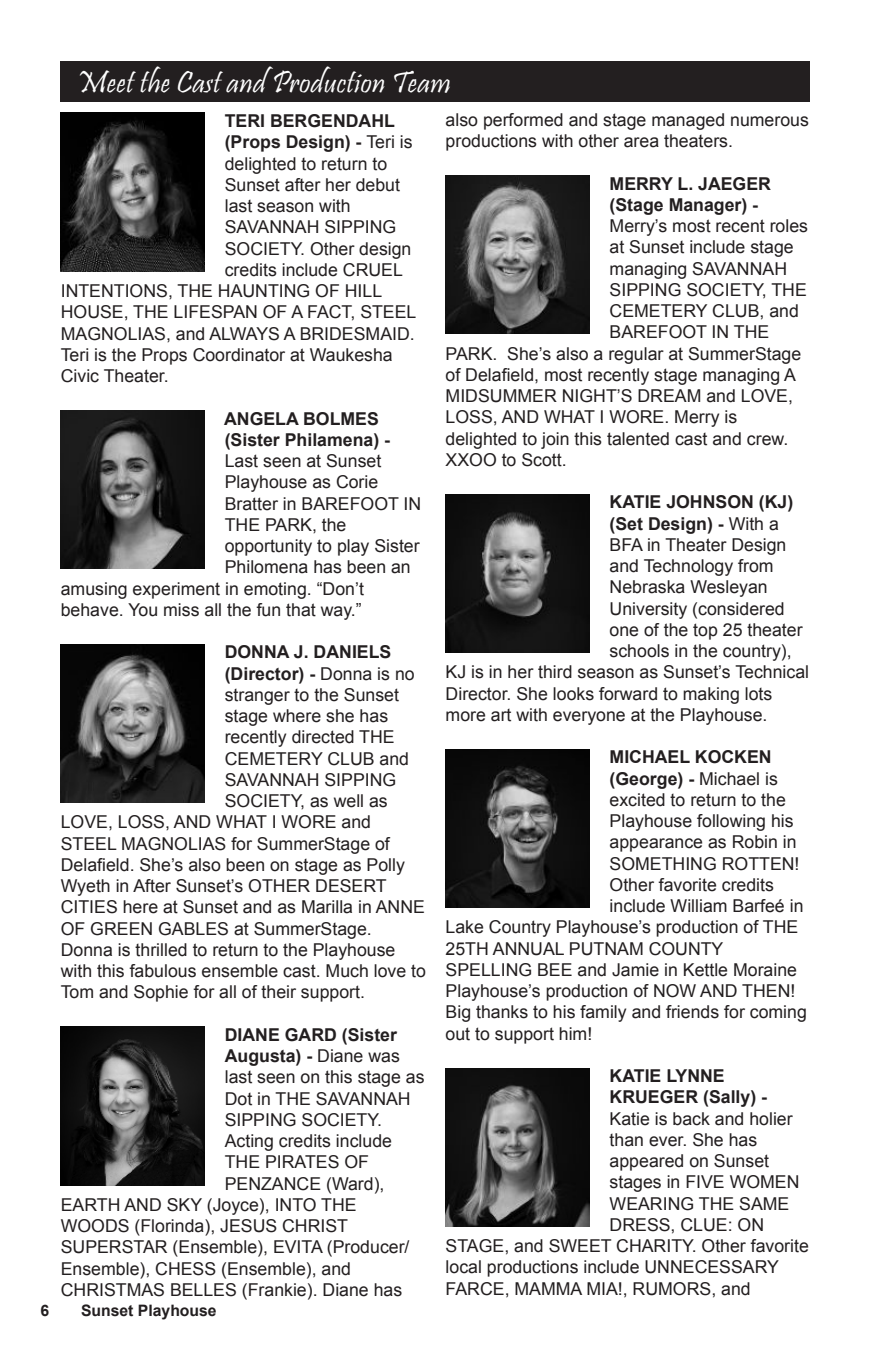
<style>
.page{position:relative;width:871px;height:1357px;background:#fff}
.page>*{position:absolute;margin:0;border:0;box-sizing:border-box;transform-origin:0 0}
.t1{font:31.5px "Pristina";letter-spacing:.015em;color:#fff}
.t2{font:17.78px/21.2px "Arial";color:#231f20}
.t3{font:700 17.78px/21.2px "Arial";color:#231f20}
.t4{font:700 15.75px "Arial";color:#231f20}
.s1{font-weight:400}
</style>
<div class="page">
<img style="left:61px;top:113px;width:143px;height:158px">
<img style="left:61px;top:410px;width:143px;height:159px">
<img style="left:61px;top:644px;width:143px;height:158px">
<img style="left:61px;top:1027px;width:143px;height:158px">
<img style="left:446px;top:175px;width:143px;height:159px">
<img style="left:446px;top:494px;width:143px;height:158px">
<img style="left:446px;top:749px;width:143px;height:158px">
<img style="left:446px;top:1068px;width:143px;height:158px">
<div style="left:61px;top:61px;width:749px;height:41px;background:#231f20"></div>
<h1 class="t1" style="left:77px;top:66px;width:375px">Meet the Cast and Production Team</h1>
<p class="t3" style="left:225px;top:111px;width:172px">TERI BERGENDAHL</p>
<p class="t3" style="left:225px;top:133px;width:189px">(Props Design) - <span class="s1">Teri is</span></p>
<p class="t2" style="left:225px;top:154px;width:164px">delighted to return to</p>
<p class="t2" style="left:225px;top:175px;width:177px">Sunset after her debut</p>
<p class="t2" style="left:225px;top:196px;width:127px">last season with</p>
<p class="t2" style="left:225px;top:218px;width:173px">SAVANNAH SIPPING</p>
<p class="t2" style="left:225px;top:238px;width:188px">SOCIETY. Other design</p>
<p class="t2" style="left:225px;top:259px;width:180px">credits include CRUEL</p>
<p class="t2" style="left:61px;top:280px;width:323px">INTENTIONS, THE HAUNTING OF HILL</p>
<p class="t2" style="left:61px;top:302px;width:357px">HOUSE, THE LIFESPAN OF A FACT, STEEL</p>
<p class="t2" style="left:61px;top:323px;width:355px">MAGNOLIAS, and ALWAYS A BRIDESMAID.</p>
<p class="t2" style="left:61px;top:345px;width:333px">Teri is the Props Coordinator at Waukesha</p>
<p class="t2" style="left:61px;top:366px;width:109px">Civic Theater.</p>
<p class="t3" style="left:224px;top:409px;width:167px">ANGELA BOLMES (Sister Philamena) -</p>
<p class="t2" style="left:225px;top:451px;width:158px">Last seen at Sunset</p>
<p class="t2" style="left:225px;top:473px;width:155px">Playhouse as Corie</p>
<p class="t2" style="left:225px;top:493px;width:198px">Bratter in BAREFOOT IN</p>
<p class="t2" style="left:225px;top:514px;width:123px">THE PARK, the</p>
<p class="t2" style="left:225px;top:536px;width:196px">opportunity to play Sister</p>
<p class="t2" style="left:225px;top:558px;width:188px">Philomena has been an</p>
<p class="t2" style="left:61px;top:579px;width:305px">amusing experiment in emoting. “Don’t</p>
<p class="t2" style="left:61px;top:600px;width:302px">behave. You miss all the fun that way.”</p>
<p class="t3" style="left:225px;top:643px;width:168px">DONNA J. DANIELS</p>
<p class="t3" style="left:225px;top:664px;width:191px">(Director) - <span class="s1">Donna is no</span></p>
<p class="t2" style="left:225px;top:685px;width:176px">stranger to the Sunset</p>
<p class="t2" style="left:225px;top:706px;width:165px">stage where she has</p>
<p class="t2" style="left:225px;top:727px;width:171px">recently directed THE</p>
<p class="t2" style="left:225px;top:748px;width:186px">CEMETERY CLUB and</p>
<p class="t2" style="left:225px;top:770px;width:173px">SAVANNAH SIPPING</p>
<p class="t2" style="left:225px;top:790px;width:165px">SOCIETY, as well as</p>
<p class="t2" style="left:61px;top:812px;width:312px">LOVE, LOSS, AND WHAT I WORE and</p>
<p class="t2" style="left:61px;top:833px;width:331px">STEEL MAGNOLIAS for SummerStage of</p>
<p class="t2" style="left:61px;top:854px;width:346px">Delafield. She’s also been on stage as Polly</p>
<p class="t2" style="left:61px;top:875px;width:327px">Wyeth in After Sunset’s OTHER DESERT</p>
<p class="t2" style="left:61px;top:897px;width:366px">CITIES here at Sunset and as Marilla in ANNE</p>
<p class="t2" style="left:61px;top:918px;width:312px">OF GREEN GABLES at SummerStage.</p>
<p class="t2" style="left:61px;top:940px;width:336px">Donna is thrilled to return to the Playhouse</p>
<p class="t2" style="left:61px;top:961px;width:367px">with this fabulous ensemble cast. Much love to</p>
<p class="t2" style="left:61px;top:983px;width:306px">Tom and Sophie for all of their support.</p>
<p class="t3" style="left:225px;top:1025px;width:174px">DIANE GARD (Sister</p>
<p class="t3" style="left:225px;top:1046px;width:177px">Augusta) - <span class="s1">Diane was</span></p>
<p class="t2" style="left:225px;top:1068px;width:201px">last seen on this stage as</p>
<p class="t2" style="left:225px;top:1088px;width:187px">Dot in THE SAVANNAH</p>
<p class="t2" style="left:225px;top:1109px;width:159px">SIPPING SOCIETY.</p>
<p class="t2" style="left:225px;top:1131px;width:169px">Acting credits include</p>
<p class="t2" style="left:225px;top:1152px;width:146px">THE PIRATES OF</p>
<p class="t2" style="left:225px;top:1173px;width:161px">PENZANCE (Ward),</p>
<p class="t2" style="left:61px;top:1194px;width:297px">EARTH AND SKY (Joyce), INTO THE</p>
<p class="t2" style="left:61px;top:1215px;width:289px">WOODS (Florinda), JESUS CHRIST</p>
<p class="t2" style="left:61px;top:1237px;width:350px">SUPERSTAR (Ensemble), EVITA (Producer/</p>
<p class="t2" style="left:61px;top:1258px;width:292px">Ensemble), CHESS (Ensemble), and</p>
<p class="t2" style="left:61px;top:1279px;width:343px">CHRISTMAS BELLES (Frankie). Diane has</p>
<p class="t4" style="left:40px;top:1304px;width:10px">6</p>
<p class="t4" style="left:81px;top:1305px;width:137px">Sunset Playhouse</p>
<p class="t2" style="left:446px;top:110px;width:365px">also performed and stage managed numerous productions with other area theaters.</p>
<p class="t3" style="left:609px;top:174px;width:163px">MERRY L. JAEGER (Stage Manager) -</p>
<p class="t2" style="left:609px;top:216px;width:200px">Merry’s most recent roles</p>
<p class="t2" style="left:609px;top:238px;width:186px">at Sunset include stage</p>
<p class="t2" style="left:609px;top:259px;width:179px">managing SAVANNAH</p>
<p class="t2" style="left:609px;top:279px;width:199px">SIPPING SOCIETY, THE</p>
<p class="t2" style="left:609px;top:300px;width:191px">CEMETERY CLUB, and</p>
<p class="t2" style="left:609px;top:322px;width:161px">BAREFOOT IN THE</p>
<p class="t2" style="left:445px;top:344px;width:357px">PARK. She’s also a regular at SummerStage</p>
<p class="t2" style="left:445px;top:364px;width:352px">of Delafield, most recently stage managing A</p>
<p class="t2" style="left:445px;top:385px;width:349px">MIDSUMMER NIGHT’S DREAM and LOVE,</p>
<p class="t2" style="left:445px;top:407px;width:293px">LOSS, AND WHAT I WORE. Merry is</p>
<p class="t2" style="left:445px;top:429px;width:344px">delighted to join this talented cast and crew.</p>
<p class="t2" style="left:445px;top:450px;width:123px">XXOO to Scott.</p>
<p class="t3" style="left:609px;top:493px;width:185px">KATIE JOHNSON (KJ)</p>
<p class="t3" style="left:609px;top:514px;width:171px">(Set Design) - <span class="s1">With a</span></p>
<p class="t2" style="left:609px;top:535px;width:178px">BFA in Theater Design</p>
<p class="t2" style="left:609px;top:556px;width:166px">and Technology from</p>
<p class="t2" style="left:609px;top:578px;width:160px">Nebraska Wesleyan</p>
<p class="t2" style="left:609px;top:599px;width:177px">University (considered</p>
<p class="t2" style="left:609px;top:620px;width:194px">one of the top 25 theater</p>
<p class="t2" style="left:609px;top:641px;width:184px">schools in the country),</p>
<p class="t2" style="left:445px;top:663px;width:365px">KJ is in her third season as Sunset’s Technical</p>
<p class="t2" style="left:445px;top:684px;width:328px">Director. She looks forward to making lots</p>
<p class="t2" style="left:445px;top:705px;width:323px">more art with everyone at the Playhouse.</p>
<p class="t3" style="left:609px;top:748px;width:163px">MICHAEL KOCKEN</p>
<p class="t3" style="left:609px;top:769px;width:170px">(George) - <span class="s1">Michael is</span></p>
<p class="t2" style="left:609px;top:790px;width:178px">excited to return to the</p>
<p class="t2" style="left:609px;top:811px;width:186px">Playhouse following his</p>
<p class="t2" style="left:609px;top:833px;width:189px">appearance as Robin in</p>
<p class="t2" style="left:609px;top:853px;width:191px">SOMETHING ROTTEN!</p>
<p class="t2" style="left:609px;top:875px;width:166px">Other favorite credits</p>
<p class="t2" style="left:609px;top:896px;width:195px">include William Barfeé in</p>
<p class="t2" style="left:445px;top:917px;width:354px">Lake Country Playhouse’s production of THE</p>
<p class="t2" style="left:445px;top:939px;width:279px">25TH ANNUAL PUTNAM COUNTY</p>
<p class="t2" style="left:445px;top:959px;width:353px">SPELLING BEE and Jamie in Kettle Moraine</p>
<p class="t2" style="left:445px;top:980px;width:351px">Playhouse’s production of NOW AND THEN!</p>
<p class="t2" style="left:445px;top:1003px;width:363px">Big thanks to his family and friends for coming</p>
<p class="t2" style="left:445px;top:1023px;width:148px">out to support him!</p>
<p class="t3" style="left:609px;top:1066px;width:159px">KATIE LYNNE<br>KRUEGER (Sally) -</p>
<p class="t2" style="left:609px;top:1109px;width:185px">Katie is back and holier</p>
<p class="t2" style="left:609px;top:1130px;width:149px">than ever. She has</p>
<p class="t2" style="left:609px;top:1151px;width:161px">appeared on Sunset</p>
<p class="t2" style="left:609px;top:1172px;width:191px">stages in FIVE WOMEN</p>
<p class="t2" style="left:609px;top:1193px;width:181px">WEARING THE SAME</p>
<p class="t2" style="left:609px;top:1214px;width:156px">DRESS, CLUE: ON</p>
<p class="t2" style="left:445px;top:1235px;width:365px">STAGE, and SWEET CHARITY. Other favorite</p>
<p class="t2" style="left:445px;top:1257px;width:335px">local productions include UNNECESSARY</p>
<p class="t2" style="left:445px;top:1278px;width:307px">FARCE, MAMMA MIA!, RUMORS, and</p>
</div>
